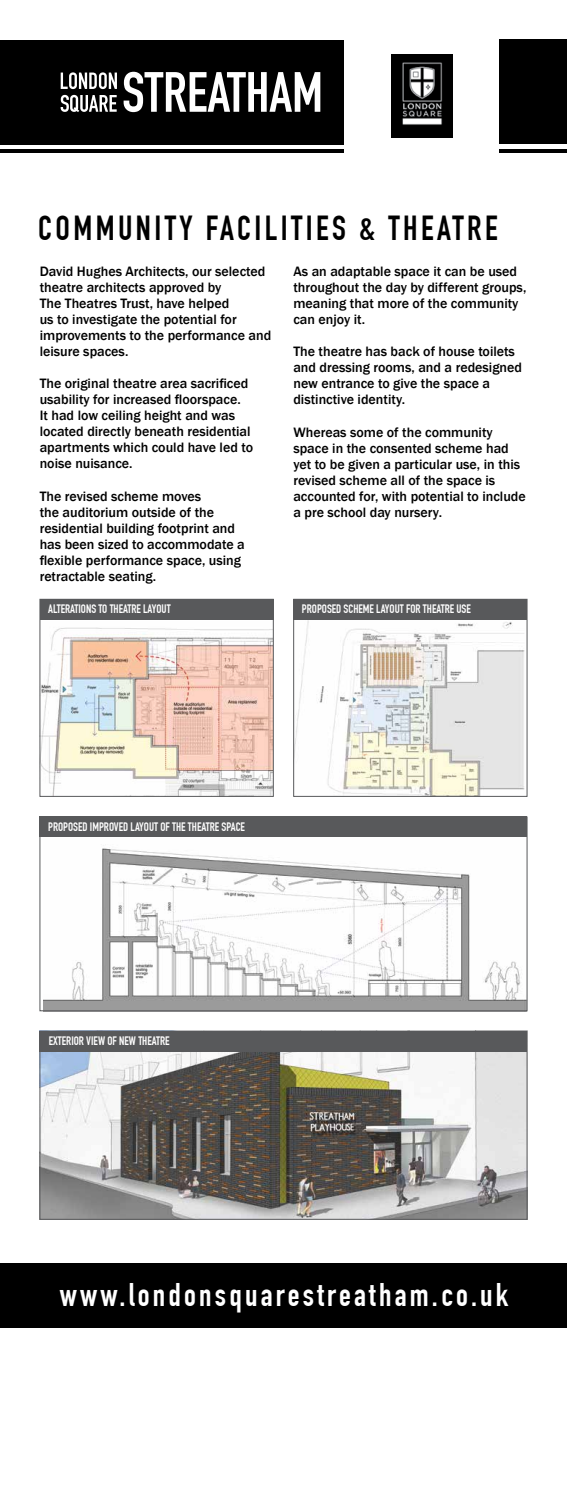
<style>
.page{position:relative;width:567px;height:1489px;background:#fff}
.page>*{position:absolute;margin:0;border:0;box-sizing:border-box;transform-origin:0 0}
.t1{font:700 34px "DIN Condensed";letter-spacing:.1em;color:#000}
.t2{font:700 32px "DIN Condensed";letter-spacing:.1em;color:#fff}
.t3{font:500 14px/16px "Franklin Gothic";color:#000}
.t4{font:700 12px "DIN Condensed";color:#fff}
</style>
<div class="page">
<div style="left:0;top:1263px;width:567px;height:64px;background:#000"></div>
<div style="left:0;top:40px;width:344px;height:104px;background:#000"></div>
<svg style="left:61px;top:72px;width:56px;height:17px"></svg>
<svg style="left:61px;top:95px;width:56px;height:17px"></svg>
<svg style="left:124px;top:72px;width:196px;height:40px"></svg>
<img style="left:391px;top:54px;width:61px;height:83px">
<div style="left:499px;top:40px;width:68px;height:104px;background:#000"></div>
<hr style="left:0;top:149px;width:344px;height:4px;background:#000">
<hr style="left:499px;top:149px;width:68px;height:4px;background:#000">
<img style="left:295px;top:619px;width:230px;height:175px">
<div style="left:293px;top:599px;width:234px;height:197px;border:1px solid #58595b"></div>
<img style="left:42px;top:627px;width:230px;height:167px">
<div style="left:40px;top:599px;width:234px;height:197px;border:1px solid #58595b"></div>
<div style="left:40px;top:599px;width:234px;height:20px;background:#58595b"></div>
<div style="left:293px;top:599px;width:234px;height:20px;background:#58595b"></div>
<img style="left:44px;top:836px;width:481px;height:172px">
<div style="left:40px;top:816px;width:487px;height:20px;background:#58595b"></div>
<img style="left:42px;top:1051px;width:483px;height:166px">
<div style="left:40px;top:1030px;width:487px;height:21px;background:#58595b"></div>
<h1 class="t1" style="left:38px;top:208px;width:461px">COMMUNITY FACILITIES &amp; THEATRE</h1>
<p class="t3" style="left:40px;top:264px;width:233px">David Hughes Architects, our selected theatre architects approved by<br>The Theatres Trust, have helped<br>us to investigate the potential for improvements to the performance and leisure spaces.</p>
<p class="t3" style="left:40px;top:376px;width:215px">The original theatre area sacrificed usability for increased floorspace.<br>It had low ceiling height and was located directly beneath residential apartments which could have led to noise nuisance.</p>
<p class="t3" style="left:40px;top:488px;width:207px">The revised scheme moves<br>the auditorium outside of the residential building footprint and has been sized to accommodate a flexible performance space, using retractable seating.</p>
<p class="t3" style="left:293px;top:264px;width:234px">As an adaptable space it can be used throughout the day by different groups, meaning that more of the community can enjoy it.</p>
<p class="t3" style="left:293px;top:344px;width:230px">The theatre has back of house toilets and dressing rooms, and a redesigned new entrance to give the space a distinctive identity.</p>
<p class="t3" style="left:293px;top:424px;width:234px">Whereas some of the community space in the consented scheme had yet to be given a particular use, in this revised scheme all of the space is accounted for, with potential to include a pre school day nursery.</p>
<p class="t4" style="left:48px;top:602px;width:124px">ALTERATIONS TO THEATRE LAYOUT</p>
<p class="t4" style="left:302px;top:602px;width:170px">PROPOSED SCHEME LAYOUT FOR THEATRE USE</p>
<p class="t4" style="left:48px;top:819px;width:198px">PROPOSED IMPROVED LAYOUT OF THE THEATRE SPACE</p>
<p class="t4" style="left:49px;top:1033px;width:122px">EXTERIOR VIEW OF NEW THEATRE</p>
<h2 class="t2" style="left:60px;top:1275px;width:450px">www.londonsquarestreatham.co.uk</h2>
</div>
